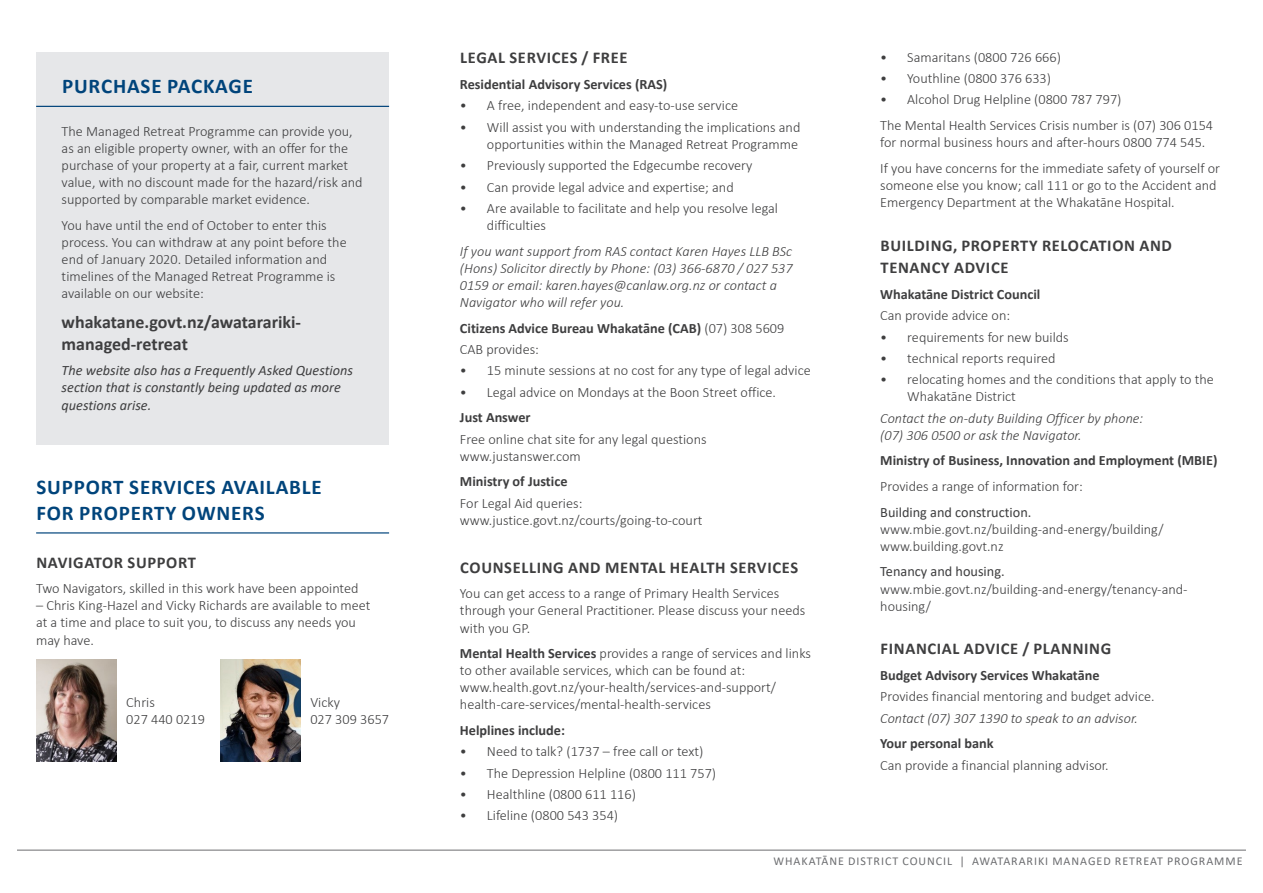
<style>
.page{position:relative;width:1263px;height:893px;background:#fff}
.page>*{position:absolute;margin:0;border:0;box-sizing:border-box;transform-origin:0 0}
.Sub_Title{font:700 21px/25.2px "Calibri";letter-spacing:.04em;color:#00447b}
.Body{font:700 18px/21.6px "Calibri";color:#3e3e3f}
.Body_Important{font:700 16.5px/22.5px "Calibri";letter-spacing:.04em;color:#3e3e3f}
.Body-2{font:300 14.25px/17.1px "Calibri";color:#3e3e3f}
.Body-3{font:italic 300 14.25px/17.1px "Calibri";color:#3e3e3f}
.Body-4{font:700 14.25px "Calibri";color:#3e3e3f}
.Body_Bullets{font:300 14.25px/17.1px "Calibri";color:#3e3e3f}
.Body-5{font:italic 14.25px/17.1px "Calibri";color:#3e3e3f}
.t1{font:12px "Calibri";letter-spacing:.08em;color:#6c6d70}
.s1{font-weight:300}
.s2{font-weight:700}
.s3{font-weight:400}
</style>
<div class="page">
<hr style="left:17px;top:850px;width:1229px;height:1px;background:#6c6d70">
<div style="left:36px;top:52px;width:353px;height:392px;background:#e6e7e9"></div>
<hr style="left:36px;top:106px;width:353px;height:1px;background:#00447b">
<hr style="left:36px;top:532px;width:353px;height:1px;background:#00447b">
<img style="left:36px;top:659px;width:81px;height:103px">
<img style="left:220px;top:659px;width:81px;height:103px">
<p class="Sub_Title" style="left:62px;top:73px;width:192px">PURCHASE PACKAGE</p>
<p class="Body-2" style="left:62px;top:122px;width:303px">The Managed Retreat Programme can provide you, as an eligible property owner, with an offer for the purchase of your property at a fair, current market value, with no discount made for the hazard/risk and supported by comparable market evidence.</p>
<p class="Body-2" style="left:62px;top:216px;width:287px">You have until the end of October to enter this process. You can withdraw at any point before the end of January 2020. Detailed information and timelines of the Managed Retreat Programme is available on our website:</p>
<p class="Body" style="left:62px;top:311px;width:241px">whakatane.govt.nz/awatarariki&shy;managed-retreat</p>
<p class="Body-5" style="left:62px;top:361px;width:293px">The website also has a Frequently Asked Questions section that is constantly being updated as more questions arise.</p>
<p class="Sub_Title" style="left:37px;top:474px;width:287px">SUPPORT SERVICES AVAILABLE<br>FOR PROPERTY OWNERS</p>
<p class="Body_Important" style="left:36px;top:551px;width:161px">NAVIGATOR SUPPORT</p>
<p class="Body-2" style="left:36px;top:580px;width:324px">Two Navigators, skilled in this work have been appointed</p>
<p class="Body-2" style="left:36px;top:597px;width:336px">– Chris King-Hazel and Vicky Richards are available to meet at a time and place to suit you, to discuss any needs you may have.</p>
<p class="Body-2" style="left:126px;top:694px;width:30px">Chris</p>
<p class="Body-2" style="left:126px;top:711px;width:80px">027 440 0219</p>
<p class="Body-2" style="left:310px;top:694px;width:31px">Vicky</p>
<p class="Body-2" style="left:310px;top:711px;width:80px">027 309 3657</p>
<p class="Body_Important" style="left:460px;top:46px;width:169px">LEGAL SERVICES / FREE</p>
<p class="Body-4" style="left:460px;top:74px;width:209px">Residential Advisory Services (RAS)</p>
<p class="Body-2" style="left:460px;top:97px;width:280px">• A free, independent and easy-to-use service</p>
<p class="Body-2" style="left:460px;top:118px;width:342px;text-align:right">• Will assist you with understanding the implications and opportunities within the Managed Retreat Programme</p>
<p class="Body-2" style="left:460px;top:157px;width:294px">• Previously supported the Edgecumbe recovery</p>
<p class="Body-2" style="left:460px;top:178px;width:275px">• Can provide legal advice and expertise; and</p>
<p class="Body-2" style="left:487px;top:199px;width:293px;text-indent:-27px">• Are available to facilitate and help you resolve legal difficulties</p>
<p class="Body-3" style="left:460px;top:242px;width:334px">If you want support from RAS contact Karen Hayes LLB BSc (Hons) Solicitor directly by Phone: (03) 366-6870 / 027 537<br>0159 or email: karen.hayes@canlaw.org.nz or contact a Navigator who will refer you.</p>
<p class="Body-4" style="left:460px;top:318px;width:326px">Citizens Advice Bureau Whakatāne (CAB) <span class="s1">(07) 308 5609</span></p>
<p class="Body-2" style="left:460px;top:340px;width:81px">CAB provides:</p>
<p class="Body-2" style="left:460px;top:362px;width:352px">• 15 minute sessions at no cost for any type of legal advice</p>
<p class="Body-2" style="left:460px;top:383px;width:318px">• Legal advice on Mondays at the Boon Street office.</p>
<p class="Body-4" style="left:460px;top:407px;width:72px">Just Answer</p>
<p class="Body-2" style="left:460px;top:430px;width:248px">Free online chat site for any legal questions www.justanswer.com</p>
<p class="Body-4" style="left:460px;top:471px;width:109px">Ministry of Justice</p>
<p class="Body-2" style="left:460px;top:494px;width:244px">For Legal Aid queries: www.justice.govt.nz/courts/going-to-court</p>
<p class="Body_Important" style="left:460px;top:556px;width:339px">COUNSELLING AND MENTAL HEALTH SERVICES</p>
<p class="Body-2" style="left:460px;top:585px;width:347px">You can get access to a range of Primary Health Services through your General Practitioner. Please discuss your needs with you GP.</p>
<p class="Body-2" style="left:460px;top:645px;width:352px"><span class="s2">Mental Health Services</span> provides a range of services and links to other available services, which can be found at: www.health.govt.nz/your-health/services-and-support/ health-care-services/mental-health-services</p>
<p class="Body-4" style="left:460px;top:720px;width:107px">Helplines include:</p>
<p class="Body-2" style="left:460px;top:743px;width:245px">• Need to talk? (1737 – free call or text)</p>
<p class="Body-2" style="left:460px;top:764px;width:258px">• The Depression Helpline (0800 111 757)</p>
<p class="Body-2" style="left:460px;top:786px;width:177px">• Healthline (0800 611 116)</p>
<p class="Body-2" style="left:460px;top:807px;width:160px">• Lifeline (0800 543 354)</p>
<p class="Body-2" style="left:880px;top:48px;width:182px">• Samaritans (0800 726 666)</p>
<p class="Body-2" style="left:880px;top:70px;width:172px">• Youthline (0800 376 633)</p>
<p class="Body-2" style="left:880px;top:91px;width:243px">• Alcohol Drug Helpline (0800 787 797)</p>
<p class="Body-2" style="left:880px;top:117px;width:334px">The Mental Health Services Crisis number is (07) 306 0154 for normal business hours and after-hours 0800 774 545.</p>
<p class="Body-2" style="left:880px;top:159px;width:341px">If you have concerns for the immediate safety of yourself or someone else you know; call 111 or go to the Accident and<br>Emergency Department at the Whakatāne Hospital.</p>
<p class="Body_Important" style="left:880px;top:234px;width:293px">BUILDING, PROPERTY RELOCATION AND<br>TENANCY ADVICE</p>
<p class="Body-4" style="left:880px;top:284px;width:162px">Whakatāne District Council</p>
<p class="Body-2" style="left:880px;top:307px;width:131px">Can provide advice on:</p>
<p class="Body-2" style="left:880px;top:328px;width:190px">• requirements for new builds</p>
<p class="Body-2" style="left:880px;top:349px;width:177px">• technical reports required</p>
<p class="Body-2" style="left:907px;top:371px;width:308px;text-indent:-27px">• relocating homes and the conditions that apply to the<br>Whakatāne District</p>
<p class="Body-3" style="left:880px;top:409px;width:265px">Contact the on-duty Building Officer by phone: (07) 306 0500 or ask the Navigator.</p>
<p class="Body-4" style="left:880px;top:451px;width:339px">Ministry of Business, Innovation and Employment (MBIE)</p>
<p class="Body-2" style="left:880px;top:478px;width:204px">Provides a range of information for:</p>
<p class="Body_Bullets" style="left:880px;top:503px;width:285px"><span class="s3">Building and construction. </span>www.mbie.govt.nz/building-and-energy/building/ www.building.govt.nz</p>
<p class="Body_Bullets" style="left:880px;top:563px;width:309px"><span class="s3">Tenancy and housing. </span>www.mbie.govt.nz/building-and-energy/tenancy-and&shy;housing/</p>
<p class="Body_Important" style="left:880px;top:637px;width:232px">FINANCIAL ADVICE / PLANNING</p>
<p class="Body-4" style="left:880px;top:665px;width:221px">Budget Advisory Services Whakatāne</p>
<p class="Body-2" style="left:880px;top:688px;width:276px">Provides financial mentoring and budget advice.</p>
<p class="Body-3" style="left:880px;top:709px;width:259px">Contact (07) 307 1390 to speak to an advisor.</p>
<p class="Body-4" style="left:880px;top:733px;width:115px">Your personal bank</p>
<p class="Body-2" style="left:880px;top:756px;width:230px">Can provide a financial planning advisor.</p>
<p class="t1" style="left:773px;top:853px;width:470px">WHAKATĀNE DISTRICT COUNCIL | AWATARARIKI MANAGED RETREAT PROGRAMME</p>
</div>
